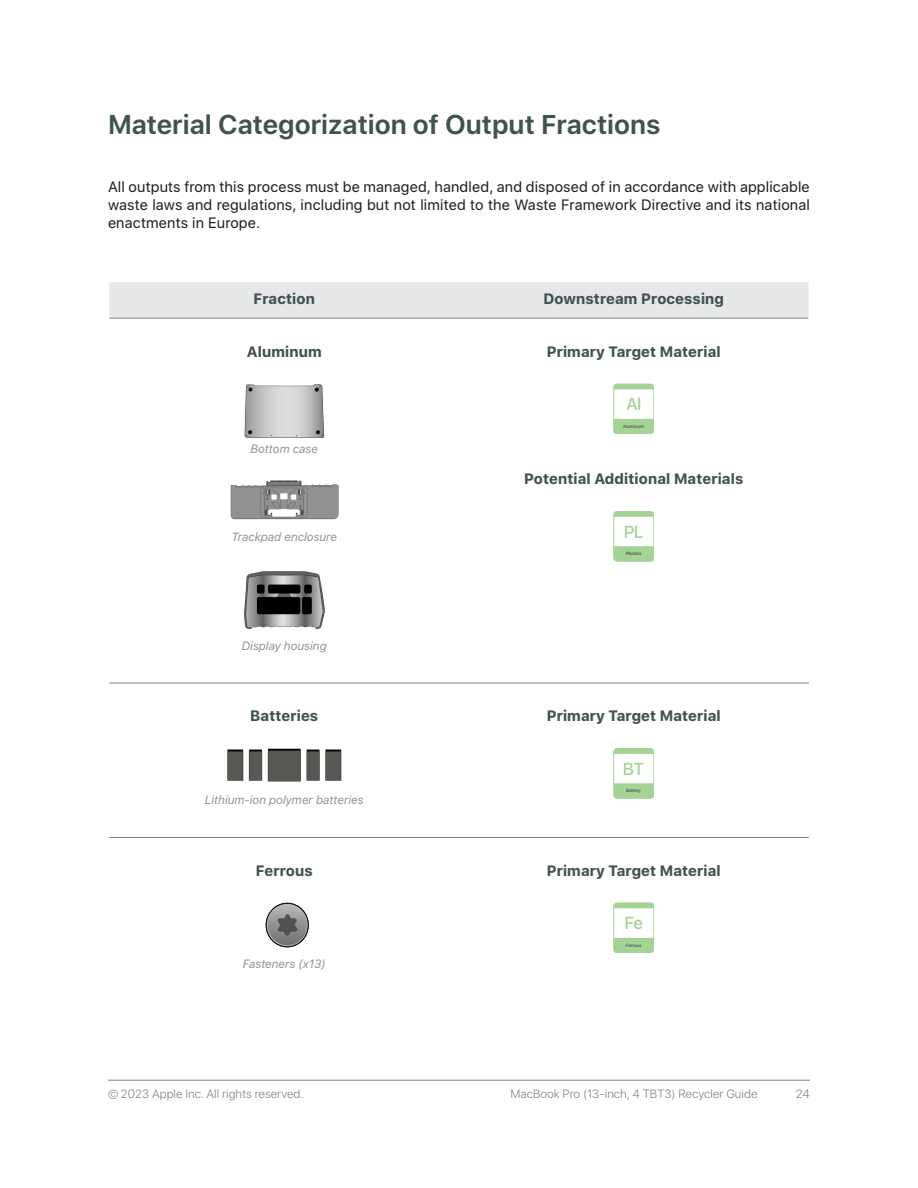
<style>
.page{position:relative;width:918px;height:1188px;background:#fff}
.page>*{position:absolute;margin:0;border:0;box-sizing:border-box;transform-origin:0 0}
.Heading_1{font:600 27px "SF Hello";color:#415350}
.t1{font:500 17.25px "SF Hello";letter-spacing:-.04em;color:#a5d396}
.Paragraph{font:15px/18px "SF Hello";letter-spacing:.01em;color:#231f20;text-align:justify}
.Table_Header{font:700 15px "SF Hello";letter-spacing:.01em;color:#415350}
.t2{font:300 12px "SF Hello";color:#808285}
.Table_Object_Description{font:italic 12px "SF Hello";color:#939598}
.Table_Object{font:italic 12px "SF Hello";color:#939598}
.t3{font:500 4.65px "SF Hello";letter-spacing:-.02em;color:#41524f}
</style>
<div class="page">
<hr style="left:108px;top:1080px;width:702px;height:1px;background:#808285">
<div style="left:110px;top:282px;width:698px;height:36px;background:#e6e7e9"></div>
<hr style="left:459px;top:318px;width:349px;height:1px;background:#808285">
<hr style="left:110px;top:318px;width:349px;height:1px;background:#808285">
<hr style="left:109px;top:837px;width:350px;height:1px;background:#808285">
<hr style="left:459px;top:837px;width:350px;height:1px;background:#808285">
<hr style="left:109px;top:683px;width:350px;height:1px;background:#808285">
<hr style="left:459px;top:683px;width:350px;height:1px;background:#808285">
<img style="left:244px;top:384px;width:81px;height:54px">
<img style="left:230px;top:480px;width:109px;height:40px">
<img style="left:244px;top:571px;width:81px;height:58px">
<svg style="left:614px;top:419px;width:40px;height:15px"></svg>
<svg style="left:614px;top:384px;width:40px;height:6px"></svg>
<div style="left:614px;top:384px;width:40px;height:50px;border:1px solid #a5d396;border-radius:3px"></div>
<svg style="left:614px;top:546px;width:40px;height:15px"></svg>
<svg style="left:614px;top:511px;width:40px;height:6px"></svg>
<div style="left:614px;top:511px;width:40px;height:50px;border:1px solid #a5d396;border-radius:3px"></div>
<img style="left:227px;top:748px;width:115px;height:34px">
<svg style="left:614px;top:783px;width:40px;height:15px"></svg>
<svg style="left:614px;top:748px;width:40px;height:6px"></svg>
<div style="left:614px;top:748px;width:40px;height:50px;border:1px solid #a5d396;border-radius:3px"></div>
<div style="left:266px;top:903px;width:42px;height:44px;border:1px solid #050504;border-radius:50%"></div>
<svg style="left:268px;top:905px;width:39px;height:40px;background:#8d8d8d"></svg>
<svg style="left:614px;top:937px;width:40px;height:16px"></svg>
<svg style="left:614px;top:903px;width:40px;height:6px"></svg>
<div style="left:614px;top:903px;width:40px;height:50px;border:1px solid #a5d396;border-radius:3px"></div>
<p class="Heading_1" style="left:108px;top:109px;width:554px">Material Categorization of Output Fractions</p>
<p class="Paragraph" style="left:108px;top:178px;width:703px">All outputs from this process must be managed, handled, and disposed of in accordance with applicable waste laws and regulations, including but not limited to the Waste Framework Directive and its national enactments in Europe.</p>
<p class="Table_Header" style="left:254px;top:290px;width:63px">Fraction</p>
<p class="Table_Header" style="left:543px;top:290px;width:182px">Downstream Processing</p>
<p class="Table_Header" style="left:247px;top:343px;width:77px">Aluminum</p>
<p class="Table_Header" style="left:547px;top:343px;width:176px">Primary Target Material</p>
<p class="t1" style="left:626px;top:394px;width:17px">Al</p>
<p class="t3" style="left:623px;top:423px;width:22px">Aluminum</p>
<p class="Table_Object" style="left:251px;top:440px;width:69px">Bottom case</p>
<p class="Table_Object_Description" style="left:231px;top:529px;width:107px">Trackpad enclosure</p>
<p class="Table_Object_Description" style="left:242px;top:637px;width:86px">Display housing</p>
<p class="Table_Header" style="left:250px;top:707px;width:69px">Batteries</p>
<p class="Table_Object_Description" style="left:205px;top:792px;width:160px">Lithium-ion polymer batteries</p>
<p class="Table_Header" style="left:256px;top:862px;width:58px">Ferrous</p>
<p class="Table_Object_Description" style="left:243px;top:955px;width:85px">Fasteners (x13)</p>
<p class="Table_Header" style="left:524px;top:470px;width:221px">Potential Additional Materials</p>
<p class="t1" style="left:624px;top:522px;width:21px">PL</p>
<p class="t3" style="left:626px;top:551px;width:17px">Plastics</p>
<p class="Table_Header" style="left:547px;top:707px;width:176px">Primary Target Material</p>
<p class="t1" style="left:623px;top:759px;width:23px">BT</p>
<p class="t3" style="left:626px;top:788px;width:16px">Battery</p>
<p class="Table_Header" style="left:547px;top:862px;width:176px">Primary Target Material</p>
<p class="t1" style="left:625px;top:913px;width:20px">Fe</p>
<p class="t3" style="left:626px;top:942px;width:17px">Ferrous</p>
<p class="t2" style="left:108px;top:1087px;width:197px">© 2023 Apple Inc. All rights reserved.</p>
<p class="t2" style="left:511px;top:1087px;width:248px">MacBook Pro (13-inch, 4 TBT3) Recycler Guide</p>
<p class="t2" style="left:796px;top:1087px;width:16px">24</p>
</div>
